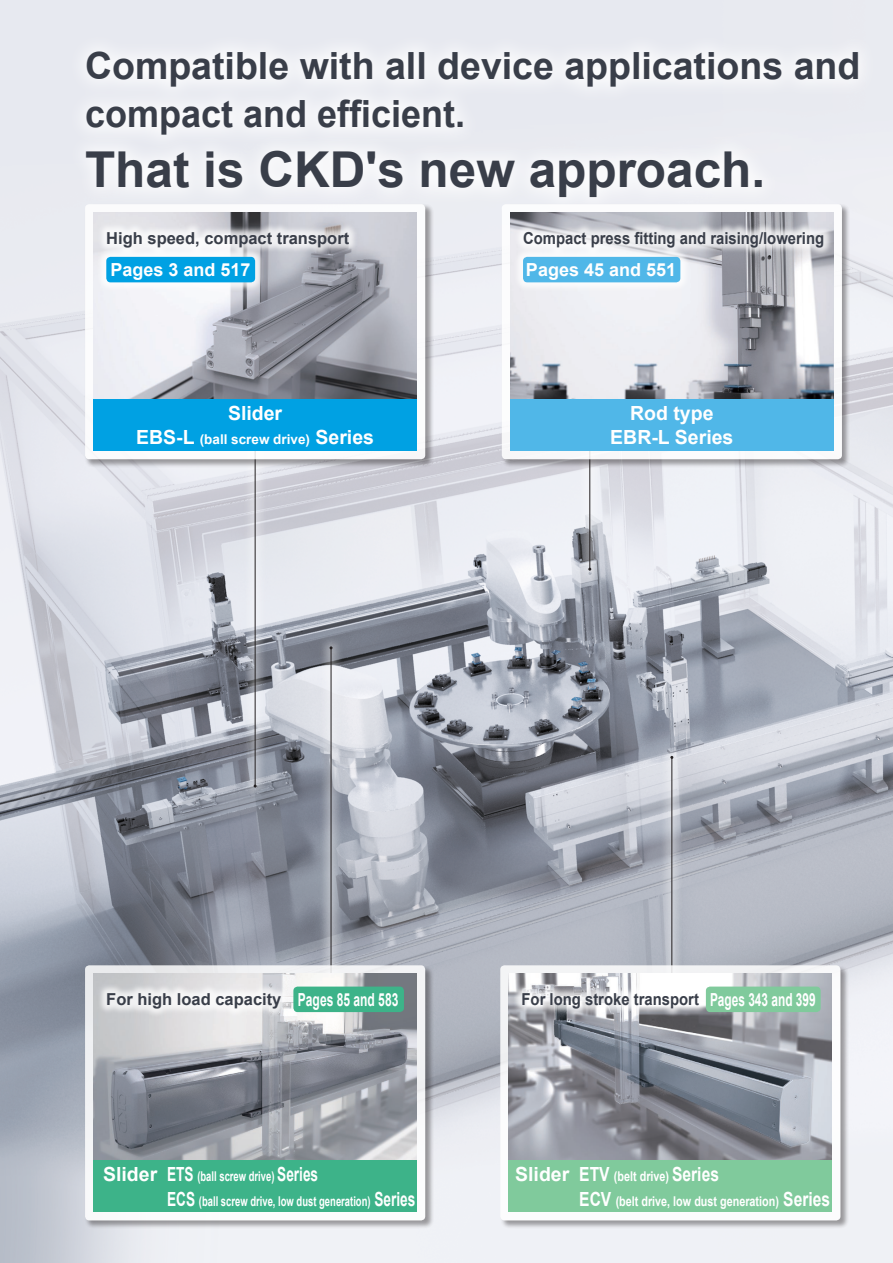
<style>
.page{position:relative;width:893px;height:1263px;background:#fff}
.page>*{position:absolute;margin:0;border:0;box-sizing:border-box;transform-origin:0 0}
.t1{font:700 49.5px "Arial";color:#393e49}
.t2{font:700 37.5px/48px "Arial";color:#393e49}
.Body_TypeName02{font:700 19.5px "Arial";color:#fff}
.t3{font:700 18px "Arial";color:#fff}
.t4{font:700 18px "Arial";color:#fff;scale:.66 1}
.t5{font:700 18px "Arial";color:#fff;scale:.67 1}
.Body_ImageCaption02{font:700 16.5px "Arial";color:#393e49;scale:.9 1}
.Body_ImageCaption02-2{font:700 16.5px "Arial";color:#393e49}
.Body_TypeName02-2{font:700 13.5px "Arial";color:#fff;scale:.7 1}
.Body_TypeName02-3{font:700 13.5px "Arial";color:#fff;scale:.8 1}
.Body_TypeName02-4{font:700 13.5px "Arial";color:#fff}
.s1{font-size:19.5px}
.s2{font-size:13.5px}
</style>
<div class="page">
<img style="left:0;top:0;width:893px;height:1263px">
<div style="left:67px;top:132px;width:714px;height:84px;background:#f3f4f7"></div>
<div style="left:67px;top:32px;width:826px;height:122px;background:#fff;opacity:.85"></div>
<div style="left:659px;top:745px;width:26px;height:252px;background:#fff;opacity:.75"></div>
<hr style="left:671px;top:757px;width:1px;height:229px;background:#231f20">
<div style="left:318px;top:635px;width:26px;height:363px;background:#fff;opacity:.75"></div>
<hr style="left:331px;top:648px;width:1px;height:338px;background:#231f20">
<div style="left:577px;top:427px;width:26px;height:155px;background:#fff;opacity:.75"></div>
<hr style="left:589px;top:438px;width:1px;height:131px;background:#231f20">
<div style="left:243px;top:427px;width:25px;height:372px;background:#fff;opacity:.75"></div>
<hr style="left:255px;top:438px;width:1px;height:348px;background:#231f20">
<div style="left:85px;top:204px;width:349px;height:264px;background:#231f20;opacity:.5"></div>
<div style="left:85px;top:204px;width:340px;height:255px;background:#fff;border-radius:4px"></div>
<div style="left:85px;top:965px;width:349px;height:264px;background:#231f20;opacity:.5"></div>
<svg style="left:85px;top:965px;width:340px;height:255px;fill:#f3f3f5"></svg>
<div style="left:500px;top:965px;width:349px;height:264px;background:#231f20;opacity:.5"></div>
<div style="left:500px;top:965px;width:340px;height:255px;background:#fff;border-radius:4px"></div>
<div style="left:501px;top:204px;width:350px;height:264px;background:#231f20;opacity:.5"></div>
<div style="left:502px;top:204px;width:340px;height:255px;background:#fff;border-radius:4px"></div>
<img style="left:94px;top:213px;width:323px;height:187px">
<img style="left:94px;top:974px;width:323px;height:187px">
<img style="left:509px;top:974px;width:323px;height:187px">
<div style="left:94px;top:400px;width:323px;height:51px;background:#00a1e3"></div>
<div style="left:94px;top:1161px;width:323px;height:51px;background:#3db389"></div>
<div style="left:509px;top:1161px;width:323px;height:51px;background:#80ca9c"></div>
<div style="left:97px;top:222px;width:262px;height:70px;background:#fff;opacity:.75"></div>
<div style="left:106px;top:257px;width:149px;height:25px;background:#00a1e3;border-radius:4px"></div>
<div style="left:98px;top:983px;width:193px;height:35px;background:#fff;opacity:.75"></div>
<div style="left:513px;top:983px;width:195px;height:35px;background:#fff;opacity:.75"></div>
<img style="left:510px;top:213px;width:323px;height:187px">
<div style="left:510px;top:400px;width:323px;height:51px;background:#50b7e8"></div>
<div style="left:513px;top:222px;width:320px;height:70px;background:#fff;opacity:.75"></div>
<div style="left:523px;top:257px;width:157px;height:25px;background:#50b7e8;border-radius:4px"></div>
<div style="left:706px;top:986px;width:115px;height:26px;background:#80ca9c;border-radius:4px"></div>
<div style="left:293px;top:986px;width:111px;height:26px;background:#3db389;border-radius:4px"></div>
<p class="t2" style="left:85px;top:43px;width:777px">Compatible with all device applications and compact and efficient.</p>
<p class="t1" style="left:85px;top:137px;width:682px">That is CKD's new approach.</p>
<p class="Body_ImageCaption02-2" style="left:106px;top:227px;width:244px">High speed, compact transport</p>
<p class="t3" style="left:111px;top:258px;width:142px">Pages 3 and 517</p>
<p class="Body_TypeName02" style="left:228px;top:400px;width:56px">Slider</p>
<p class="Body_TypeName02-4" style="left:136px;top:431px;width:239px"><span class="s1">EBS-L</span> (ball screw drive) <span class="s1">Series</span></p>
<p class="Body_ImageCaption02" style="left:523px;top:227px;width:336px">Compact press fitting and raising/lowering</p>
<p class="t3" style="left:526px;top:258px;width:152px">Pages 45 and 551</p>
<p class="Body_TypeName02" style="left:630px;top:400px;width:85px">Rod type</p>
<p class="Body_TypeName02" style="left:610px;top:425px;width:125px">EBR-L Series</p>
<p class="t5" style="left:298px;top:987px;width:152px">Pages 85 and 583</p>
<p class="t4" style="left:710px;top:987px;width:162px">Pages 343 and 399</p>
<p class="Body_ImageCaption02-2" style="left:106px;top:988px;width:177px">For high load capacity</p>
<p class="Body_ImageCaption02" style="left:521px;top:988px;width:199px">For long stroke transport</p>
<p class="Body_TypeName02-2" style="left:103px;top:1167px;width:309px"><span class="s1">Slider ETS</span> (ball screw drive) <span class="s1">Series</span></p>
<p class="Body_TypeName02-2" style="left:167px;top:1192px;width:356px"><span class="s1">ECS</span> (ball screw drive, low dust generation) <span class="s1">Series</span></p>
<p class="Body_TypeName02" style="left:515px;top:1161px;width:205px">Slider ETV <span class="s2">(belt drive)</span> Series</p>
<p class="Body_TypeName02-3" style="left:579px;top:1192px;width:315px"><span class="s1">ECV</span> (belt drive, low dust generation) <span class="s1">Series</span></p>
</div>
